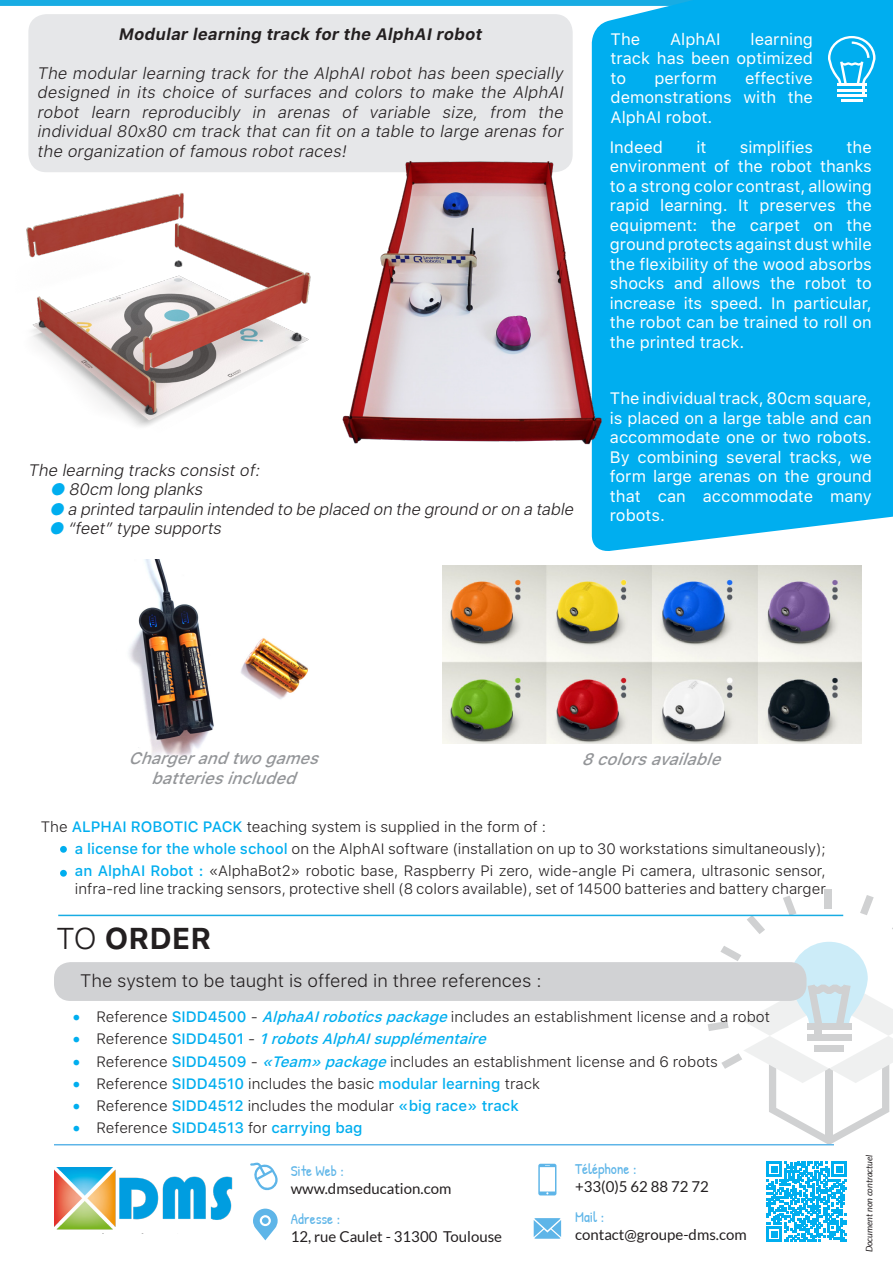
<style>
.page{position:relative;width:893px;height:1263px;background:#fff}
.page>*{position:absolute;margin:0;border:0;box-sizing:border-box;transform-origin:0 0}
.t1{font:700 30px "SF Pro Text";color:#231f20}
.t2{font:300 18px "SF Pro Text";color:#231f20}
.t3{font:16.5px/19.5px "SF Pro Text";color:#fff;text-align:justify}
.t4{font:italic 300 16.5px/19.5px "SF Pro Text";color:#231f20;text-align:justify}
.t5{font:italic 500 16.5px "SF Pro Text";color:#939598}
.t6{font:italic 700 16.5px "SF Pro Text";color:#231f20}
.t7{font:300 15px/18px "SF Pro Text";color:#231f20}
.t8{font:15px "Lato";color:#231f20}
.t9{font:italic 500 15px "SF Pro Text";color:#00aeef}
.t10{font:500 15px "SF Pro Text";color:#00aeef}
.t11{font:15px "Patrick Hand";color:#5eb5e8}
.t12{font:italic 9px "Lato";color:#231f20}
.s1{color:#00aeef}
.s2{font-weight:500;color:#00aeef}
.s3{font-weight:300}
.s4{font-family:"Lato";font-weight:400;color:#00aeef}
.s5{font-weight:500;font-style:italic;color:#00aeef}
.s6{font-family:"Lato";font-weight:400;font-style:normal}
.s7{font-weight:300;font-style:normal;color:#231f20}
.s8{font-style:normal}
.s9{font-family:"Lato";font-weight:400}
.s10{font-weight:300;color:#231f20}
</style>
<div class="page">
<div style="left:825px;top:889px;width:7px;height:19px;background:#d0d1d2"></div>
<svg style="left:783px;top:895px;width:13px;height:20px"></svg>
<svg style="left:747px;top:916px;width:18px;height:18px"></svg>
<svg style="left:860px;top:895px;width:14px;height:20px"></svg>
<svg style="left:707px;top:942px;width:186px;height:202px"></svg>
<div style="left:807px;top:1023px;width:44px;height:7px;background:#d0d1d2"></div>
<div style="left:807px;top:1034px;width:44px;height:7px;background:#d0d1d2"></div>
<div style="left:814px;top:1045px;width:30px;height:7px;background:#d0d1d2"></div>
<div style="left:814px;top:1027px;width:7px;height:9px;background:#d0d1d2"></div>
<hr style="left:58px;top:915px;width:785px;height:1px;background:#18ace3">
<div style="left:54px;top:962px;width:752px;height:39px;background:#d1d2d4;border-radius:16px"></div>
<hr style="left:54px;top:1144px;width:780px;height:1px;background:#5eb5e8">
<svg style="left:253px;top:1208px;width:25px;height:32px"></svg>
<svg style="left:538px;top:1164px;width:18px;height:31px"></svg>
<svg style="left:534px;top:1218px;width:27px;height:21px"></svg>
<svg style="left:250px;top:1162px;width:28px;height:29px"></svg>
<img style="left:54px;top:1168px;width:179px;height:62px">
<div style="left:0;top:0;width:893px;height:6px;background:#18ace3"></div>
<div style="left:60px;top:870px;width:7px;height:7px;background:#00aeef;border-radius:50%"></div>
<div style="left:60px;top:846px;width:7px;height:7px;background:#00aeef;border-radius:50%"></div>
<img style="left:442px;top:566px;width:419px;height:177px">
<img style="left:129px;top:559px;width:179px;height:198px">
<svg style="left:767px;top:1162px;width:80px;height:80px"></svg>
<div style="left:28px;top:14px;width:545px;height:158px;background:#e6e7e9;border-radius:18px"></div>
<div style="left:592px;top:0;width:301px;height:551px;background:#00aeef"></div>
<hr style="left:837px;top:94px;width:29px;height:3px;background:#fff">
<hr style="left:841px;top:100px;width:21px;height:2px;background:#fff">
<svg style="left:828px;top:36px;width:47px;height:59px"></svg>
<img style="left:26px;top:192px;width:285px;height:235px">
<img style="left:342px;top:157px;width:265px;height:297px">
<p class="t6" style="left:118px;top:22px;width:369px">Modular learning track for the AlphAIrobot</p>
<p class="t4" style="left:37px;top:62px;width:531px">The modular learning track for the AlphAI robot has been specially designed in its choice of surfaces and colors to make the AlphAI robot learn reproducibly in arenas of variable size, from the individual 80x80 cm track that can fit on a table to large arenas for the organization offamous robotraces!</p>
<p class="t4" style="left:28px;top:460px;width:237px">The learning tracks consistof:</p>
<p class="t4" style="left:50px;top:479px;width:158px"><span class="s1">●</span> 80cm long planks</p>
<p class="t4" style="left:50px;top:499px;width:529px"><span class="s1">●</span> a printed tarpaulin intended to be placed on the ground oron a table</p>
<p class="t4" style="left:49px;top:518px;width:177px"><span class="s1">●</span> “feet”type supports</p>
<p class="t3" style="left:611px;top:29px;width:204px;text-indent:140px">learning track has been optimized to</p>
<p class="t3" style="left:611px;top:29px;width:31px">The</p>
<p class="t3" style="left:670px;top:29px;width:52px">AlphAI</p>
<p class="t3" style="left:611px;top:68px;width:204px;text-indent:135px">effective demonstrations with the AlphAI robot.</p>
<p class="t3" style="left:654px;top:68px;width:64px">perform</p>
<p class="t3" style="left:610px;top:137px;width:55px">Indeed</p>
<p class="t3" style="left:696px;top:137px;width:12px">it</p>
<p class="t3" style="left:740px;top:137px;width:75px">simplifies</p>
<p class="t3" style="left:610px;top:137px;width:263px;text-indent:237px">the environment of the robot thanks to a strong color contrast, allowing rapid learning. It preserves the equipment: the carpet on the ground protects against dust while the flexibility of the wood absorbs shocks and allows the robot to increase its speed. In particular, the robot can be trained to roll on the printed track.</p>
<p class="t3" style="left:610px;top:388px;width:263px">The individual track, 80cm square, is placed on a large table and can accommodate one or two robots.<br>By combining several tracks, we form large arenas on the ground that can accommodate many robots.</p>
<p class="t5" style="left:129px;top:746px;width:199px">Chargerandtwogames</p>
<p class="t5" style="left:581px;top:747px;width:148px">8colorsavailable</p>
<p class="t5" style="left:151px;top:766px;width:154px">batteriesincluded</p>
<p class="t7" style="left:41px;top:817px;width:507px">The <span class="s2">ALPHAI ROBOTIC PACK</span> teaching system is supplied in the form of :</p>
<p class="t7" style="left:75px;top:839px;width:752px"><span class="s2">a license for the whole school</span> on the AlphAI software (installation on up to 30 workstations simultaneously);</p>
<p class="t7" style="left:75px;top:861px;width:752px"><span class="s2">an AlphAI Robot :</span> «AlphaBot2» robotic base, Raspberry Pi zero, wide-angle Pi camera, ultrasonic sensor, infra-red line tracking sensors, protective shell (8 colors available), set of 14500 batteries and battery charger</p>
<p class="t1" style="left:56px;top:917px;width:157px"><span class="s3">TO</span> ORDER</p>
<p class="t2" style="left:80px;top:968px;width:463px">The system to be taught is offered in three references :</p>
<p class="t7" style="left:72px;top:1007px;width:699px"><span class="s4">•</span> Reference <span class="s2">SIDD4500</span> - <span class="s5">AlphaAIroboticspackage</span>includes an establishment license and a robot</p>
<p class="t9" style="left:72px;top:1028px;width:420px"><span class="s6">•</span> <span class="s7">R e f e r e n c e</span> <span class="s8">S I D D 4 5 0 1</span> <span class="s7">-</span> 1robotsAlphAIsupplémentaire</p>
<p class="t7" style="left:72px;top:1052px;width:647px"><span class="s4">•</span> Reference <span class="s2">SIDD4509</span> - <span class="s5">«Team» package</span>includes an establishment license and 6 robots</p>
<p class="t7" style="left:72px;top:1074px;width:469px"><span class="s4">•</span> Reference <span class="s2">SIDD4510</span> includes the basic <span class="s2">modular learning</span> track</p>
<p class="t7" style="left:72px;top:1096px;width:448px"><span class="s4">•</span> Reference <span class="s2">SIDD4512</span> includes the modular <span class="s2">«big race» track</span></p>
<p class="t10" style="left:72px;top:1117px;width:292px"><span class="s9">•</span> <span class="s10">Reference</span> SIDD4513 <span class="s10">for</span> carrying bag</p>
<p class="t11" style="left:291px;top:1160px;width:55px">Site Web :</p>
<p class="t8" style="left:291px;top:1180px;width:162px">www.dmseducation.com</p>
<p class="t11" style="left:291px;top:1208px;width:51px">Adresse :</p>
<p class="t8" style="left:291px;top:1228px;width:213px">12, rue Caulet - 31300 Toulouse</p>
<p class="t11" style="left:575px;top:1158px;width:63px">Téléphone :</p>
<p class="t8" style="left:575px;top:1178px;width:135px">+33(0)5 62 88 72 72</p>
<p class="t11" style="left:575px;top:1207px;width:31px">Mail :</p>
<p class="t8" style="left:575px;top:1226px;width:173px">contact@groupe-dms.com</p>
<p class="t12" style="left:864px;top:1252px;width:99px;rotate:-90deg">Document non contractuel</p>
</div>
